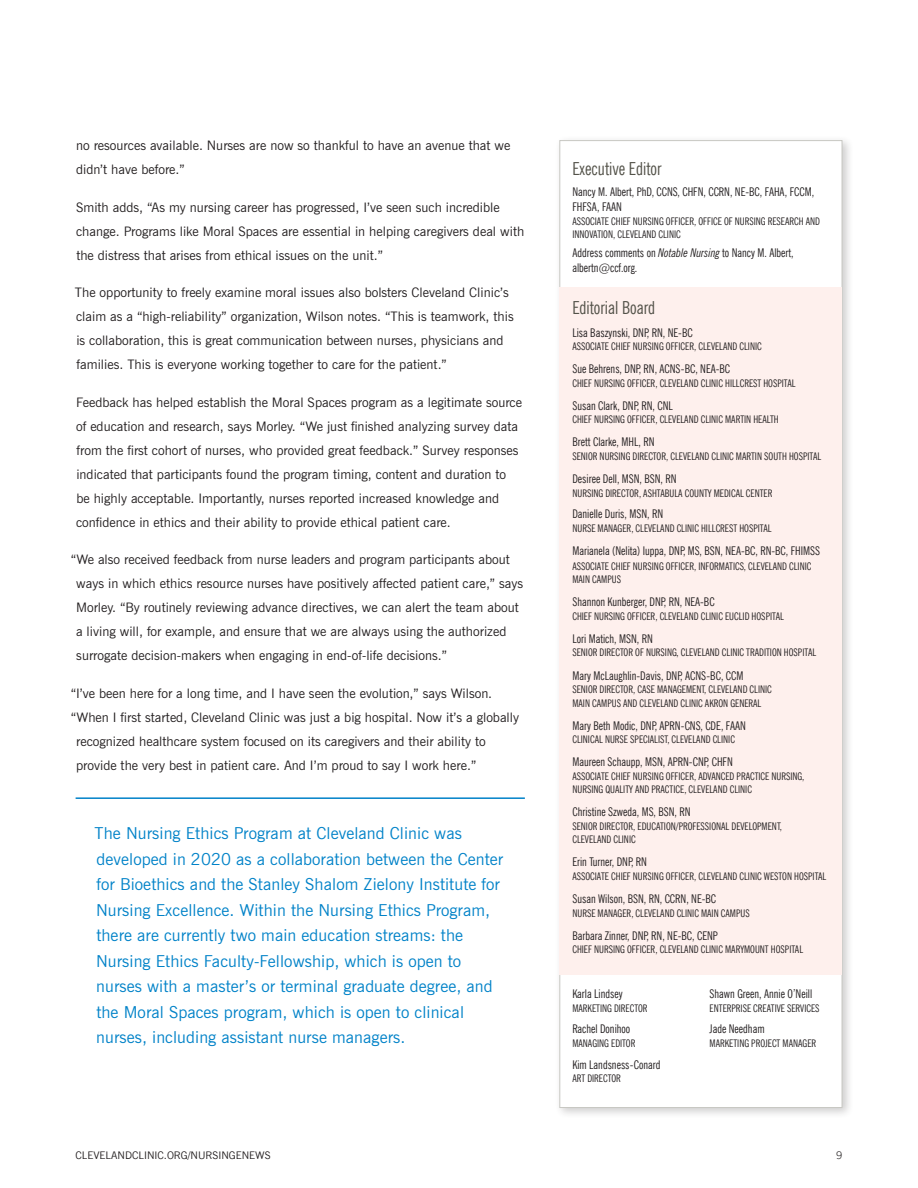
<style>
.page{position:relative;width:918px;height:1188px;background:#fff}
.page>*{position:absolute;margin:0;border:0;box-sizing:border-box;transform-origin:0 0}
.t1{font:condensed 18px "News Gothic BT";color:#535249;scale:.95 1}
.t2{font:16.5px/25.5px "News Gothic BT";letter-spacing:.005em;color:#0082c8}
.t3{font:13.2px/24px "News Gothic BT";color:#231f20}
.t4{font:condensed 12px/15px "News Gothic BT";color:#231f20;scale:.95 1}
.t5{font:condensed 10.5px/13.5px "News Gothic BT";color:#231f20;scale:.95 1}
.t6{font:10.5px "News Gothic BT";color:#231f20}
.t7{font:300 10.5px "News Gothic BT";color:#231f20}
.s1{font-style:italic}
</style>
<div class="page">
<hr style="left:76px;top:797px;width:449px;height:2px;background:#0082c8">
<div style="left:555px;top:135px;width:299px;height:984px;background:#231f20;opacity:.22"></div>
<div style="left:559px;top:140px;width:283px;height:968px;background:#fff;border:1px solid #c8c8c3"></div>
<div style="left:559px;top:287px;width:283px;height:687px;background:#fef0ed"></div>
<p class="t3" style="left:76px;top:133px;width:436px">no resources available. Nurses are now so thankful to have an avenue that we didn’t have before.”</p>
<p class="t3" style="left:76px;top:195px;width:450px">Smith adds, “As my nursing career has progressed, I’ve seen such incredible change. Programs like Moral Spaces are essential in helping caregivers deal with the distress that arises from ethical issues on the unit.”</p>
<p class="t3" style="left:75px;top:280px;width:440px">The opportunity to freely examine moral issues also bolsters Cleveland Clinic’s claim as a “high-reliability” organization, Wilson notes. “This is teamwork, this is collaboration, this is great communication between nurses, physicians and families. This is everyone working together to care for the patient.”</p>
<p class="t3" style="left:76px;top:390px;width:448px">Feedback has helped establish the Moral Spaces program as a legitimate source of education and research, says Morley. “We just finished analyzing survey data from the first cohort of nurses, who provided great feedback.” Survey responses indicated that participants found the program timing, content and duration to be highly acceptable. Importantly, nurses reported increased knowledge and confidence in ethics and their ability to provide ethical patient care.</p>
<p class="t3" style="left:76px;top:547px;width:449px;text-indent:-5px">“We also received feedback from nurse leaders and program participants about ways in which ethics resource nurses have positively affected patient care,” says Morley. “By routinely reviewing advance directives, we can alert the team about a living will, for example, and ensure that we are always using the authorized surrogate decision-makers when engaging in end-of-life decisions.”</p>
<p class="t3" style="left:71px;top:681px;width:423px">“I’ve been here for a long time, and I have seen the evolution,” says Wilson.</p>
<p class="t3" style="left:71px;top:705px;width:450px">“When I first started, Cleveland Clinic was just a big hospital. Now it’s a globally</p>
<p class="t3" style="left:76px;top:729px;width:411px">recognized healthcare system focused on its caregivers and their ability to</p>
<p class="t3" style="left:76px;top:753px;width:402px">provide the very best in patient care. And I’m proud to say I work here.”</p>
<p class="t2" style="left:95px;top:821px;width:410px">The Nursing Ethics Program at Cleveland Clinic was developed in 2020 as a collaboration between the Center for Bioethics and the Stanley Shalom Zielony Institute for Nursing Excellence. Within the Nursing Ethics Program, there are currently two main education streams: the Nursing Ethics Faculty-Fellowship, which is open to nurses with a master’s or terminal graduate degree, and the Moral Spaces program, which is open to clinical nurses, including assistant nurse managers.</p>
<h1 class="t1" style="left:572px;top:157px;width:95px">Executive Editor</h1>
<p class="t4" style="left:572px;top:184px;width:256px">Nancy M. Albert, PhD, CCNS, CHFN, CCRN, NE-BC, FAHA, FCCM,<br>FHFSA, FAAN</p>
<p class="t5" style="left:572px;top:214px;width:262px">ASSOCIATE CHIEF NURSING OFFICER, OFFICE OF NURSING RESEARCH AND<br>INNOVATION, CLEVELAND CLINIC</p>
<p class="t4" style="left:572px;top:245px;width:234px">Address comments on <span class="s1">Notable Nursing</span> to Nancy M. Albert, albertn@ccf.org.</p>
<h1 class="t1" style="left:572px;top:296px;width:89px">Editorial Board</h1>
<p class="t4" style="left:572px;top:325px;width:128px">Lisa Baszynski, DNP, RN, NE-BC</p>
<p class="t5" style="left:572px;top:340px;width:201px">ASSOCIATE CHIEF NURSING OFFICER, CLEVELAND CLINIC</p>
<p class="t4" style="left:572px;top:361px;width:168px">Sue Behrens, DNP, RN, ACNS-BC, NEA-BC</p>
<p class="t5" style="left:572px;top:376px;width:237px">CHIEF NURSING OFFICER, CLEVELAND CLINIC HILLCREST HOSPITAL</p>
<p class="t4" style="left:572px;top:398px;width:107px">Susan Clark, DNP, RN, CNL</p>
<p class="t5" style="left:572px;top:413px;width:219px">CHIEF NURSING OFFICER, CLEVELAND CLINIC MARTIN HEALTH</p>
<p class="t4" style="left:572px;top:435px;width:88px">Brett Clarke, MHL, RN</p>
<p class="t5" style="left:572px;top:449px;width:264px">SENIOR NURSING DIRECTOR, CLEVELAND CLINIC MARTIN SOUTH HOSPITAL</p>
<p class="t4" style="left:572px;top:471px;width:111px">Desiree Dell, MSN, BSN, RN</p>
<p class="t5" style="left:572px;top:486px;width:212px">NURSING DIRECTOR, ASHTABULA COUNTY MEDICAL CENTER</p>
<p class="t4" style="left:572px;top:506px;width:97px">Danielle Duris, MSN, RN</p>
<p class="t5" style="left:572px;top:521px;width:211px">NURSE MANAGER, CLEVELAND CLINIC HILLCREST HOSPITAL</p>
<p class="t4" style="left:572px;top:543px;width:262px">Marianela (Nelita) Iuppa, DNP, MS, BSN, NEA-BC, RN-BC, FHIMSS</p>
<p class="t5" style="left:572px;top:559px;width:253px">ASSOCIATE CHIEF NURSING OFFICER, INFORMATICS, CLEVELAND CLINIC<br>MAIN CAMPUS</p>
<p class="t4" style="left:572px;top:594px;width:151px">Shannon Kunberger, DNP, RN, NEA-BC</p>
<p class="t5" style="left:572px;top:609px;width:224px">CHIEF NURSING OFFICER, CLEVELAND CLINIC EUCLID HOSPITAL</p>
<p class="t4" style="left:572px;top:631px;width:86px">Lori Matich, MSN, RN</p>
<p class="t5" style="left:572px;top:646px;width:258px">SENIOR DIRECTOR OF NURSING, CLEVELAND CLINIC TRADITION HOSPITAL</p>
<p class="t4" style="left:572px;top:668px;width:182px">Mary McLaughlin-Davis, DNP, ACNS-BC, CCM</p>
<p class="t5" style="left:572px;top:682px;width:212px">SENIOR DIRECTOR, CASE MANAGEMENT, CLEVELAND CLINIC<br>MAIN CAMPUS AND CLEVELAND CLINIC AKRON GENERAL</p>
<p class="t4" style="left:572px;top:718px;width:184px">Mary Beth Modic, DNP, APRN-CNS, CDE, FAAN</p>
<p class="t5" style="left:572px;top:733px;width:173px">CLINICAL NURSE SPECIALIST, CLEVELAND CLINIC</p>
<p class="t4" style="left:572px;top:754px;width:170px">Maureen Schaupp, MSN, APRN-CNP, CHFN</p>
<p class="t5" style="left:572px;top:769px;width:246px">ASSOCIATE CHIEF NURSING OFFICER, ADVANCED PRACTICE NURSING,<br>NURSING QUALITY AND PRACTICE, CLEVELAND CLINIC</p>
<p class="t4" style="left:572px;top:804px;width:126px">Christine Szweda, MS, BSN, RN</p>
<p class="t5" style="left:572px;top:819px;width:222px">SENIOR DIRECTOR, EDUCATION/PROFESSIONAL DEVELOPMENT,<br>CLEVELAND CLINIC</p>
<p class="t4" style="left:572px;top:855px;width:80px">Erin Turner, DNP, RN</p>
<p class="t5" style="left:572px;top:869px;width:269px">ASSOCIATE CHIEF NURSING OFFICER, CLEVELAND CLINIC WESTON HOSPITAL</p>
<p class="t4" style="left:572px;top:891px;width:153px">Susan Wilson, BSN, RN, CCRN, NE-BC</p>
<p class="t5" style="left:572px;top:906px;width:188px">NURSE MANAGER, CLEVELAND CLINIC MAIN CAMPUS</p>
<p class="t4" style="left:572px;top:928px;width:155px">Barbara Zinner, DNP, RN, NE-BC, CENP</p>
<p class="t5" style="left:572px;top:943px;width:244px">CHIEF NURSING OFFICER, CLEVELAND CLINIC MARYMOUNT HOSPITAL</p>
<p class="t4" style="left:572px;top:986px;width:54px">Karla Lindsey</p>
<p class="t5" style="left:572px;top:1001px;width:81px">MARKETING DIRECTOR</p>
<p class="t4" style="left:572px;top:1021px;width:62px">Rachel Donihoo</p>
<p class="t5" style="left:572px;top:1036px;width:68px">MANAGING EDITOR</p>
<p class="t4" style="left:572px;top:1057px;width:94px">Kim Landsness-Conard</p>
<p class="t5" style="left:572px;top:1072px;width:53px">ART DIRECTOR</p>
<p class="t4" style="left:710px;top:986px;width:109px">Shawn Green, Annie O’Neill</p>
<p class="t5" style="left:710px;top:1001px;width:117px">ENTERPRISE CREATIVE SERVICES</p>
<p class="t4" style="left:710px;top:1021px;width:59px">Jade Needham</p>
<p class="t5" style="left:710px;top:1036px;width:114px">MARKETING PROJECT MANAGER</p>
<p class="t6" style="left:76px;top:1149px;width:197px">CLEVELANDCLINIC.ORG/NURSINGENEWS</p>
<p class="t7" style="left:836px;top:1149px;width:8px">9</p>
</div>
